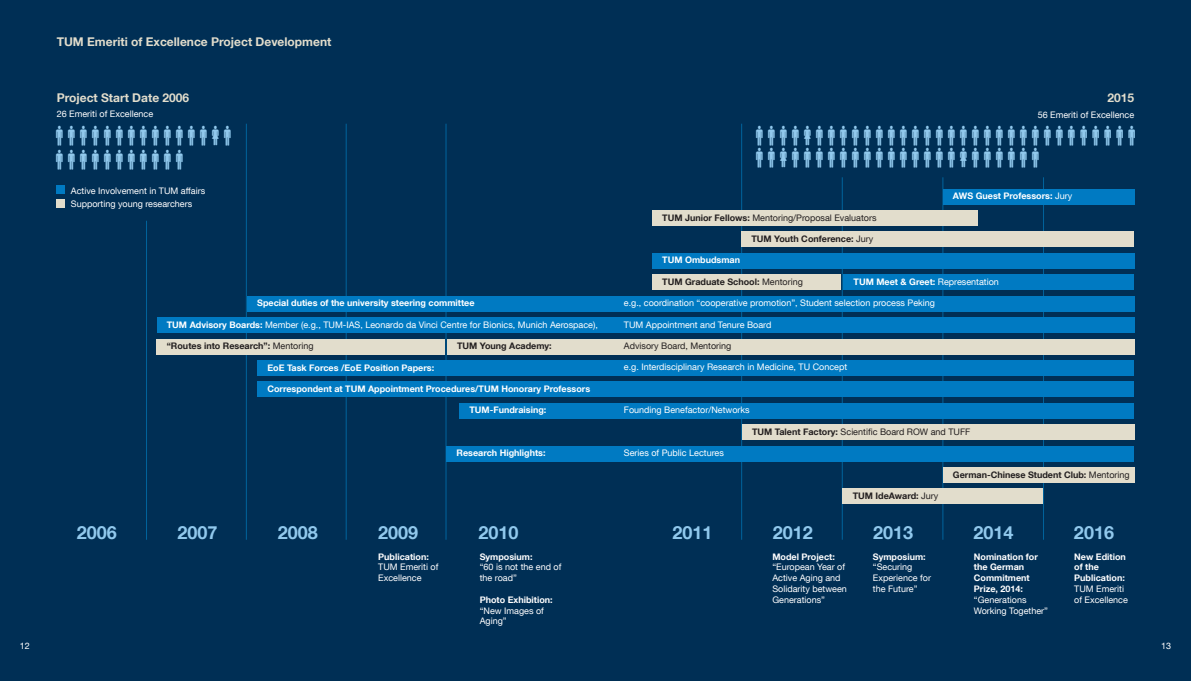
<style>
.page{position:relative;width:1191px;height:681px;background:#fff}
.page>*{position:absolute;margin:0;border:0;box-sizing:border-box;transform-origin:0 0}
.t1{font:700 18px "TUM Neue Helvetica";color:#91c9ed}
.t2{font:700 12px "TUM Neue Helvetica";color:#e2ddcc}
.t3{font:9px/10.8px "TUM Neue Helvetica";color:#fff}
.t4{font:700 9px/10.8px "TUM Neue Helvetica";color:#fff}
.t5{font:700 9px "TUM Neue Helvetica";color:#231f20}
.t6{font:9px "TUM Neue Helvetica";color:#231f20}
.s1{font-weight:700}
.s2{font-weight:400}
</style>
<div class="page">
<div style="left:0;top:0;width:1191px;height:680px;background:#002f55"></div>
<hr style="left:741px;top:124px;width:1px;height:415px;background:#00649d">
<hr style="left:842px;top:177px;width:1px;height:362px;background:#00649d">
<hr style="left:942px;top:177px;width:1px;height:362px;background:#00649d">
<hr style="left:1043px;top:177px;width:1px;height:362px;background:#00649d">
<hr style="left:446px;top:124px;width:1px;height:415px;background:#00649d">
<hr style="left:346px;top:124px;width:1px;height:415px;background:#00649d">
<hr style="left:246px;top:124px;width:1px;height:415px;background:#00649d">
<hr style="left:146px;top:221px;width:1px;height:318px;background:#00649d">
<div style="left:943px;top:189px;width:191px;height:15px;background:#007ac2"></div>
<div style="left:157px;top:317px;width:977px;height:16px;background:#007ac2"></div>
<div style="left:157px;top:338px;width:288px;height:16px;background:#e2ddcc"></div>
<div style="left:447px;top:339px;width:687px;height:15px;background:#e2ddcc"></div>
<div style="left:247px;top:296px;width:887px;height:15px;background:#007ac2"></div>
<div style="left:257px;top:360px;width:877px;height:15px;background:#007ac2"></div>
<div style="left:257px;top:381px;width:877px;height:16px;background:#007ac2"></div>
<div style="left:459px;top:403px;width:675px;height:15px;background:#007ac2"></div>
<div style="left:652px;top:274px;width:189px;height:16px;background:#e2ddcc"></div>
<div style="left:843px;top:274px;width:291px;height:16px;background:#007ac2"></div>
<div style="left:652px;top:253px;width:482px;height:15px;background:#007ac2"></div>
<div style="left:742px;top:424px;width:392px;height:16px;background:#e2ddcc"></div>
<div style="left:446px;top:445px;width:688px;height:16px;background:#007ac2"></div>
<div style="left:943px;top:467px;width:191px;height:15px;background:#e2ddcc"></div>
<div style="left:652px;top:210px;width:325px;height:16px;background:#e2ddcc"></div>
<div style="left:741px;top:231px;width:393px;height:16px;background:#e2ddcc"></div>
<div style="left:57px;top:185px;width:8px;height:9px;background:#007ac2"></div>
<div style="left:57px;top:199px;width:8px;height:9px;background:#e2ddcc"></div>
<div style="left:842px;top:488px;width:201px;height:16px;background:#e2ddcc"></div>
<h2 class="t2" style="left:57px;top:37px;width:276px">TUM Emeriti of Excellence Project Development</h2>
<h2 class="t2" style="left:57px;top:94px;width:134px">Project Start Date 2006</h2>
<h2 class="t2" style="left:1107px;top:94px;width:28px">2015</h2>
<p class="t3" style="left:57px;top:110px;width:98px">26 Emeriti of Excellence</p>
<p class="t3" style="left:1037px;top:110px;width:98px">56 Emeriti of Excellence</p>
<p class="t3" style="left:71px;top:185px;width:136px;line-height:12.8px">Active Involvement in TUM affairs<br>Supporting young researchers</p>
<p class="t4" style="left:257px;top:299px;width:219px">Special duties of the university steering committee</p>
<p class="t3" style="left:167px;top:320px;width:432px"><span class="s1">TUM Advisory Boards:</span> Member (e.g., TUM-IAS, Leonardo da Vinci Centre for Bionics, Munich Aerospace),</p>
<p class="t5" style="left:167px;top:342px;width:148px">“Routes into Research”: <span class="s2">Mentoring</span></p>
<p class="t5" style="left:457px;top:343px;width:96px">TUM Young Academy:</p>
<p class="t4" style="left:267px;top:363px;width:168px">EoE Task Forces /EoE Position Papers:</p>
<p class="t4" style="left:267px;top:384px;width:324px">Correspondent at TUM Appointment Procedures/TUM Honorary Professors</p>
<p class="t4" style="left:469px;top:406px;width:78px">TUM-Fundraising:</p>
<p class="t4" style="left:456px;top:448px;width:90px">Research Highlights:</p>
<p class="t6" style="left:662px;top:214px;width:216px"><span class="s1">TUM Junior Fellows:</span> Mentoring/Proposal Evaluators</p>
<p class="t5" style="left:751px;top:235px;width:123px">TUM Youth Conference: <span class="s2">Jury</span></p>
<p class="t4" style="left:662px;top:256px;width:79px">TUM Ombudsman</p>
<p class="t4" style="left:953px;top:192px;width:121px">AWS Guest Professors: <span class="s2">Jury</span></p>
<p class="t5" style="left:662px;top:278px;width:142px">TUM Graduate School: <span class="s2">Mentoring</span></p>
<p class="t4" style="left:853px;top:277px;width:147px">TUM Meet &amp; Greet: <span class="s2">Representation</span></p>
<p class="t3" style="left:624px;top:299px;width:313px">e.g., coordination “cooperative promotion”, Student selection process Peking</p>
<p class="t3" style="left:624px;top:320px;width:149px">TUM Appointment and Tenure Board</p>
<p class="t3" style="left:624px;top:363px;width:225px">e.g. Interdisciplinary Research in Medicine, TU Concept</p>
<p class="t3" style="left:624px;top:406px;width:127px">Founding Benefactor/Networks</p>
<p class="t3" style="left:624px;top:448px;width:102px">Series of Public Lectures</p>
<p class="t6" style="left:624px;top:342px;width:109px">Advisory Board, Mentoring</p>
<p class="t6" style="left:752px;top:428px;width:220px"><span class="s1">TUM Talent Factory:</span> Scientific Board ROW and TUFF</p>
<p class="t5" style="left:852px;top:492px;width:87px">TUM IdeAward: <span class="s2">Jury</span></p>
<p class="t5" style="left:953px;top:471px;width:178px">German-Chinese Student Club: <span class="s2">Mentoring</span></p>
<h1 class="t1" style="left:77px;top:526px;width:42px">2006</h1>
<h1 class="t1" style="left:177px;top:526px;width:42px">2007</h1>
<h1 class="t1" style="left:278px;top:526px;width:42px">2008</h1>
<h1 class="t1" style="left:378px;top:526px;width:42px">2009</h1>
<h1 class="t1" style="left:478px;top:526px;width:42px">2010</h1>
<h1 class="t1" style="left:672px;top:526px;width:42px">2011</h1>
<h1 class="t1" style="left:773px;top:526px;width:42px">2012</h1>
<h1 class="t1" style="left:873px;top:526px;width:42px">2013</h1>
<h1 class="t1" style="left:973px;top:526px;width:42px">2014</h1>
<h1 class="t1" style="left:1074px;top:526px;width:42px">2016</h1>
<p class="t4" style="left:378px;top:552px;width:52px">Publication:</p>
<p class="t3" style="left:378px;top:563px;width:62px">TUM Emeriti of<br>Excellence</p>
<p class="t4" style="left:480px;top:552px;width:54px">Symposium:</p>
<p class="t3" style="left:480px;top:563px;width:83px">“60 is not the end of the road”</p>
<p class="t4" style="left:480px;top:595px;width:74px">Photo Exhibition:</p>
<p class="t3" style="left:480px;top:606px;width:66px">“New Images of<br>Aging”</p>
<p class="t4" style="left:873px;top:552px;width:54px">Symposium:</p>
<p class="t3" style="left:873px;top:563px;width:60px">“Securing<br>Experience for the Future”</p>
<p class="t4" style="left:974px;top:552px;width:65px">Nomination for the German<br>Commitment<br>Prize, 2014:</p>
<p class="t3" style="left:974px;top:595px;width:76px">“Generations<br>Working Together”</p>
<p class="t4" style="left:772px;top:552px;width:64px">Model Project:</p>
<p class="t3" style="left:772px;top:563px;width:76px">“European Year of<br>Active Aging and<br>Solidarity between<br>Generations”</p>
<p class="t4" style="left:1074px;top:552px;width:53px">New Edition of the<br>Publication:</p>
<p class="t3" style="left:1074px;top:584px;width:55px">TUM Emeriti of Excellence</p>
<p class="t3" style="left:20px;top:641px;width:12px">12</p>
<p class="t3" style="left:1161px;top:641px;width:12px">13</p>
</div>
